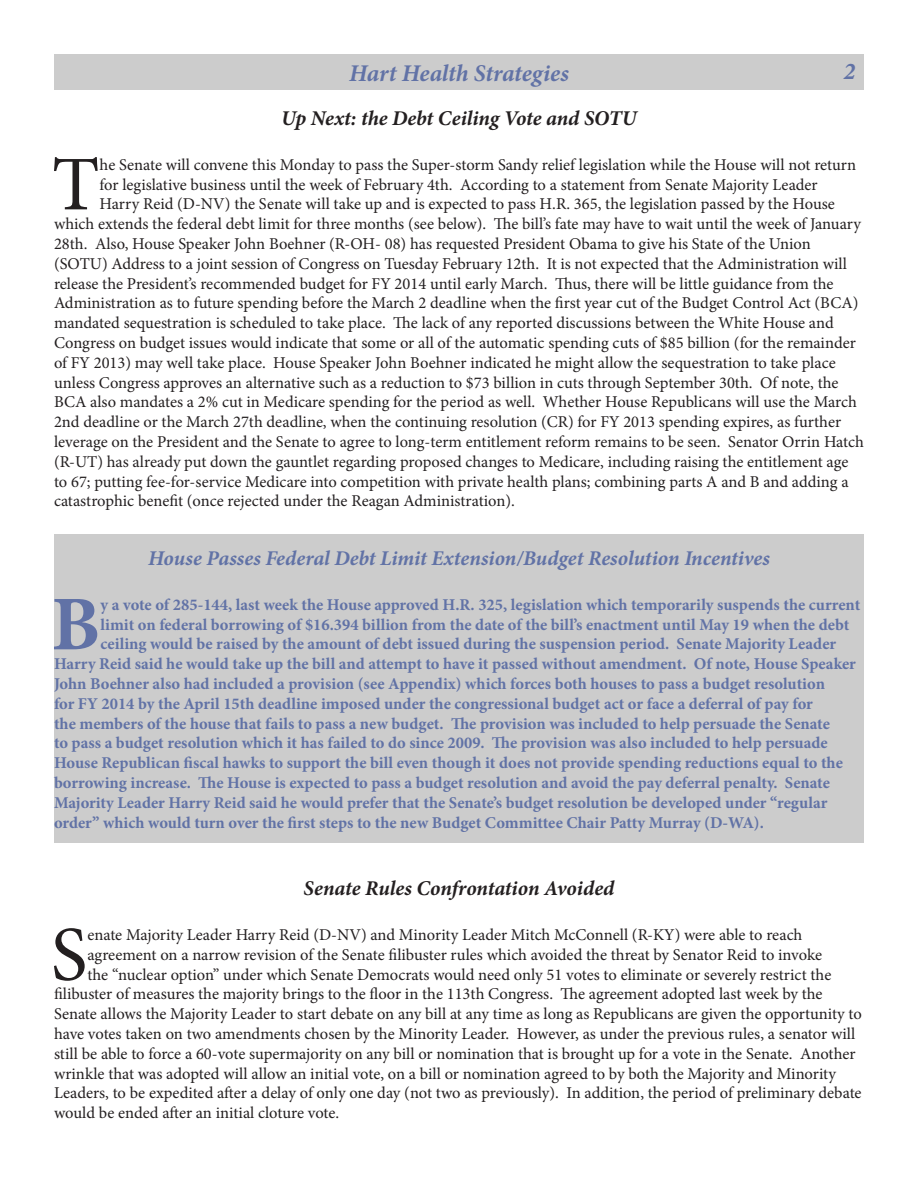
<style>
.page{position:relative;width:918px;height:1188px;background:#fff}
.page>*{position:absolute;margin:0;border:0;box-sizing:border-box;transform-origin:0 0}
.t1{font:77.4px "Minion Pro";color:#231f20}
.t2{font:700 77.4px "Minion Pro";color:#6172a6}
.t3{font:italic 700 24px "Minion Pro";letter-spacing:-.005em;color:#6172a6}
.t4{font:italic 700 21px "Minion Pro";letter-spacing:-.005em;color:#231f20}
.t5{font:italic 700 21px "Minion Pro";letter-spacing:-.005em;color:#6172a6}
.t6{font:16.5px "Minion Pro";color:#231f20}
.t7{font:700 16.5px "Minion Pro";color:#6172a6}
</style>
<div class="page">
<div style="left:54px;top:54px;width:810px;height:36px;background:#ccc"></div>
<div style="left:54px;top:534px;width:810px;height:309px;background:#ccc"></div>
<p class="t3" style="left:349px;top:56px;width:221px">Hart Health Strategies</p>
<p class="t4" style="left:281px;top:103px;width:357px">Up Next: the Debt Ceiling Vote and SOTU</p>
<p class="t3" style="left:844px;top:54px;width:13px">2</p>
<p class="t1" style="left:52px;top:133px;width:49px">T</p>
<p class="t6" style="left:100px;top:153px;width:758px">he Senate will convene this Monday to pass the Super-storm Sandy relief legislation while the House will not return</p>
<p class="t6" style="left:100px;top:173px;width:720px">for legislative business until the week of February 4th. According to a statement from Senate Majority Leader</p>
<p class="t6" style="left:100px;top:193px;width:737px">Harry Reid (D-NV) the Senate will take up and is expected to pass H.R. 365, the legislation passed by the House</p>
<p class="t6" style="left:54px;top:213px;width:809px">which extends the federal debt limit for three months (see below). The bill’s fate may have to wait until the week of January</p>
<p class="t6" style="left:54px;top:233px;width:758px">28th. Also, House Speaker John Boehner (R-OH- 08) has requested President Obama to give his State of the Union</p>
<p class="t6" style="left:54px;top:252px;width:795px">(SOTU) Address to a joint session of Congress on Tuesday February 12th. It is not expected that the Administration will</p>
<p class="t6" style="left:54px;top:272px;width:781px">release the President’s recommended budget for FY 2014 until early March. Thus, there will be little guidance from the</p>
<p class="t6" style="left:54px;top:292px;width:806px">Administration as to future spending before the March 2 deadline when the first year cut of the Budget Control Act (BCA)</p>
<p class="t6" style="left:54px;top:312px;width:781px">mandated sequestration is scheduled to take place. The lack of any reported discussions between the White House and</p>
<p class="t6" style="left:54px;top:332px;width:803px">Congress on budget issues would indicate that some or all of the automatic spending cuts of $85 billion (for the remainder</p>
<p class="t6" style="left:54px;top:351px;width:783px">of FY 2013) may well take place. House Speaker John Boehner indicated he might allow the sequestration to take place</p>
<p class="t6" style="left:54px;top:371px;width:786px">unless Congress approves an alternative such as a reduction to $73 billion in cuts through September 30th. Of note, the</p>
<p class="t6" style="left:54px;top:391px;width:804px">BCA also mandates a 2% cut in Medicare spending for the period as well. Whether House Republicans will use the March</p>
<p class="t6" style="left:54px;top:411px;width:789px">2nd deadline or the March 27th deadline, when the continuing resolution (CR) for FY 2013 spending expires, as further</p>
<p class="t6" style="left:54px;top:431px;width:811px">leverage on the President and the Senate to agree to long-term entitlement reform remains to be seen. Senator Orrin Hatch</p>
<p class="t6" style="left:54px;top:450px;width:796px">(R-UT) has already put down the gauntlet regarding proposed changes to Medicare, including raising the entitlement age</p>
<p class="t6" style="left:54px;top:470px;width:796px">to 67; putting fee-for-service Medicare into competition with private health plans; combining parts A and B and adding a</p>
<p class="t6" style="left:54px;top:490px;width:462px">catastrophic benefit (once rejected under the Reagan Administration).</p>
<p class="t5" style="left:148px;top:543px;width:623px">House Passes Federal Debt Limit Extension/Budget Resolution Incentives</p>
<p class="t2" style="left:51px;top:570px;width:51px">B</p>
<p class="t7" style="left:101px;top:593px;width:761px">y a vote of 285-144, last week the House approved H.R. 325, legislation which temporarily suspends the current</p>
<p class="t7" style="left:101px;top:613px;width:750px">limit on federal borrowing of $16.394 billion from the date of the bill’s enactment until May 19 when the debt</p>
<p class="t7" style="left:101px;top:632px;width:737px">ceiling would be raised by the amount of debt issued during the suspension period. Senate Majority Leader</p>
<p class="t7" style="left:54px;top:652px;width:803px">Harry Reid said he would take up the bill and attempt to have it passed without amendment. Of note, House Speaker</p>
<p class="t7" style="left:54px;top:672px;width:773px">John Boehner also had included a provision (see Appendix) which forces both houses to pass a budget resolution</p>
<p class="t7" style="left:54px;top:692px;width:760px">for FY 2014 by the April 15th deadline imposed under the congressional budget act or face a deferral of pay for</p>
<p class="t7" style="left:54px;top:712px;width:777px">the members of the house that fails to pass a new budget. The provision was included to help persuade the Senate</p>
<p class="t7" style="left:54px;top:731px;width:775px">to pass a budget resolution which it has failed to do since 2009. The provision was also included to help persuade</p>
<p class="t7" style="left:54px;top:751px;width:790px">House Republican fiscal hawks to support the bill even though it does not provide spending reductions equal to the</p>
<p class="t7" style="left:54px;top:771px;width:777px">borrowing increase. The House is expected to pass a budget resolution and avoid the pay deferral penalty. Senate</p>
<p class="t7" style="left:54px;top:791px;width:775px">Majority Leader Harry Reid said he would prefer that the Senate’s budget resolution be developed under “regular</p>
<p class="t7" style="left:54px;top:811px;width:711px">order” which would turn over the first steps to the new Budget Committee Chair Patty Murray (D-WA).</p>
<p class="t4" style="left:304px;top:873px;width:312px">Senate Rules Confrontation Avoided</p>
<p class="t1" style="left:51px;top:903px;width:38px">S</p>
<p class="t6" style="left:87px;top:924px;width:716px">enate Majority Leader Harry Reid (D-NV) and Minority Leader Mitch McConnell (R-KY) were able to reach</p>
<p class="t6" style="left:87px;top:944px;width:736px">agreement on a narrow revision of the Senate filibuster rules which avoided the threat by Senator Reid to invoke</p>
<p class="t6" style="left:87px;top:963px;width:745px">the “nuclear option” under which Senate Democrats would need only 51 votes to eliminate or severely restrict the</p>
<p class="t6" style="left:54px;top:983px;width:770px">filibuster of measures the majority brings to the floor in the 113th Congress. The agreement adopted last week by the</p>
<p class="t6" style="left:54px;top:1003px;width:809px">Senate allows the Majority Leader to start debate on any bill at any time as long as Republicans are given the opportunity to</p>
<p class="t6" style="left:54px;top:1023px;width:803px">have votes taken on two amendments chosen by the Minority Leader. However, as under the previous rules, a senator will</p>
<p class="t6" style="left:54px;top:1043px;width:803px">still be able to force a 60-vote supermajority on any bill or nomination that is brought up for a vote in the Senate. Another</p>
<p class="t6" style="left:54px;top:1062px;width:783px">wrinkle that was adopted will allow an initial vote, on a bill or nomination agreed to by both the Majority and Minority</p>
<p class="t6" style="left:54px;top:1082px;width:809px">Leaders, to be expedited after a delay of only one day (not two as previously). In addition, the period of preliminary debate</p>
<p class="t6" style="left:54px;top:1102px;width:287px">would be ended after an initial cloture vote.</p>
</div>
